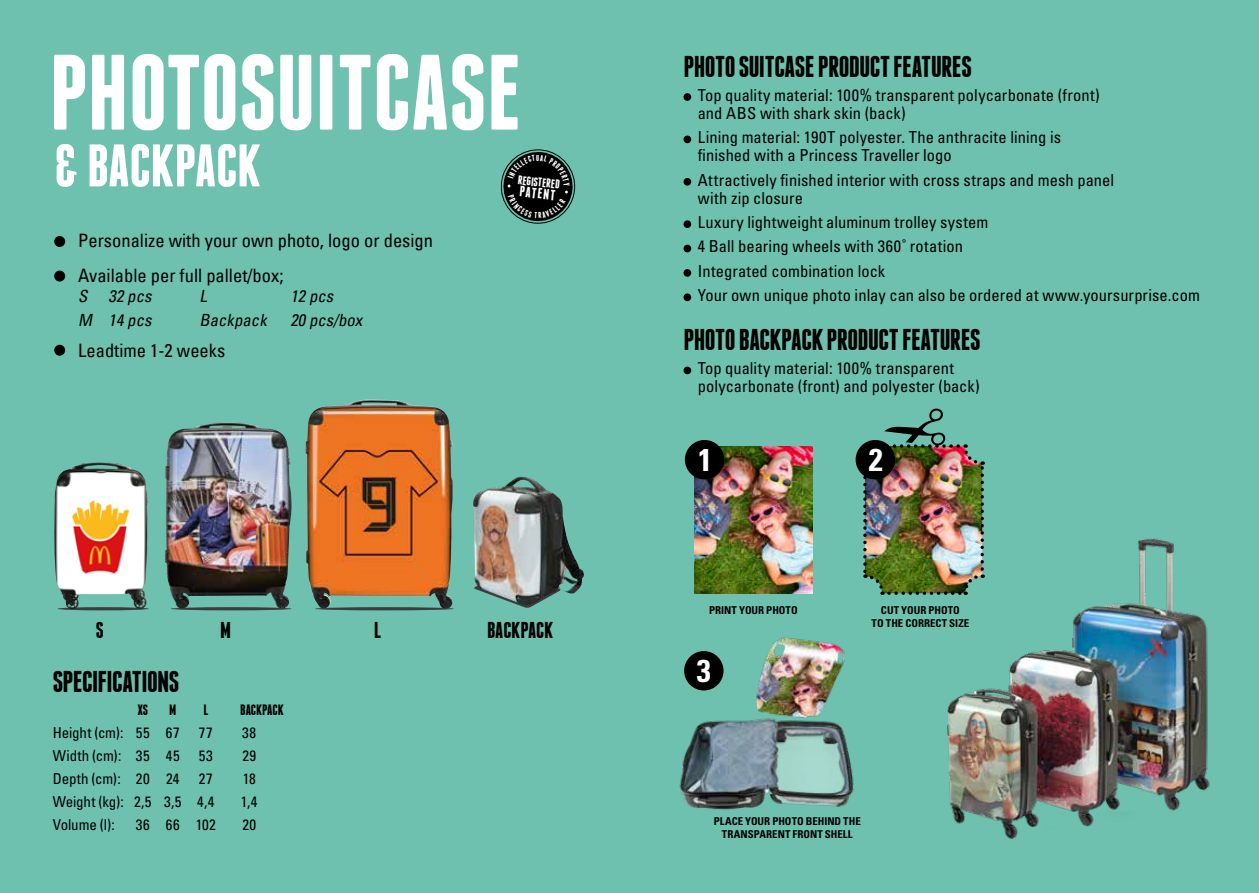
<style>
.page{position:relative;width:1259px;height:893px;background:#6dc1ae}
.page>*{position:absolute;margin:0;border:0;box-sizing:border-box;transform-origin:0 0}
.t1{font:700 60px "Franchise";letter-spacing:-.01em;color:#fff}
.t2{font:700 condensed 31.5px "Univers LT Std";color:#fff}
.t3{font:700 30px "Franchise";letter-spacing:-.02em;color:#000}
.t4{font:700 22.95px "Franchise";letter-spacing:-.01em;color:#000}
.t5{font:condensed 18.45px/34.3px "Univers LT";color:#000}
.t6{font:italic condensed 16.8px "Univers LT";color:#000}
.t7{font:condensed 16.5px/18px "Univers LT Std";letter-spacing:.005em;color:#000}
.t8{font:condensed 15px "Univers LT Std";letter-spacing:.005em;color:#000}
.t9{font:700 15px "Franchise";letter-spacing:-.005em;color:#000}
.t10{font:700 14.7px "Franchise";color:#fff}
.t11{font:700 12.45px "Franchise";color:#fff}
.t12{font:700 condensed 10.8px/13px "Univers LT Std";color:#000;text-align:center}
</style>
<div class="page">
<svg style="left:54px;top:54px;width:463px;height:76px"></svg>
<img style="left:473px;top:476px;width:111px;height:131px">
<hr style="left:315px;top:607px;width:139px;height:3px;background:#3c3c3b;border-radius:50%">
<img style="left:54px;top:462px;width:95px;height:148px">
<img style="left:165px;top:422px;width:127px;height:188px">
<img style="left:305px;top:400px;width:148px;height:209px">
<div style="left:54px;top:236px;width:11px;height:11px;background:#000;border-radius:50%"></div>
<div style="left:54px;top:271px;width:11px;height:11px;background:#000;border-radius:50%"></div>
<div style="left:54px;top:345px;width:11px;height:11px;background:#000;border-radius:50%"></div>
<div style="left:683px;top:93px;width:8px;height:8px;background:#000;border-radius:50%"></div>
<div style="left:683px;top:136px;width:8px;height:7px;background:#000;border-radius:50%"></div>
<div style="left:683px;top:178px;width:8px;height:8px;background:#000;border-radius:50%"></div>
<div style="left:683px;top:220px;width:8px;height:8px;background:#000;border-radius:50%"></div>
<div style="left:683px;top:245px;width:8px;height:7px;background:#000;border-radius:50%"></div>
<div style="left:683px;top:269px;width:8px;height:8px;background:#000;border-radius:50%"></div>
<div style="left:683px;top:293px;width:8px;height:8px;background:#000;border-radius:50%"></div>
<div style="left:683px;top:367px;width:8px;height:7px;background:#000;border-radius:50%"></div>
<img style="left:679px;top:637px;width:175px;height:173px">
<div style="left:684px;top:651px;width:39px;height:39px;background:#000;border-radius:50%"></div>
<img style="left:695px;top:446px;width:117px;height:147px">
<div style="left:855px;top:440px;width:40px;height:39px;background:#000;border-radius:50%"></div>
<div style="left:685px;top:440px;width:39px;height:39px;background:#000;border-radius:50%"></div>
<img style="left:947px;top:538px;width:263px;height:301px">
<img style="left:863px;top:440px;width:121px;height:155px">
<svg style="left:500px;top:149px;width:76px;height:75px"></svg>
<h1 class="t1" style="left:54px;top:137px;width:208px">&amp; BACKPACK</h1>
<p class="t5" style="left:78px;top:223px;width:356px">Personalize with your own photo, logo or design<br>Available per full pallet/box;</p>
<p class="t6" style="left:78px;top:285px;width:78px">S 32 pcs</p>
<p class="t6" style="left:199px;top:285px;width:13px">L</p>
<p class="t6" style="left:290px;top:285px;width:48px">12 pcs</p>
<p class="t6" style="left:78px;top:309px;width:78px">M 14 pcs</p>
<p class="t6" style="left:199px;top:309px;width:168px">Backpack 20 pcs/box</p>
<p class="t5" style="left:78px;top:333px;width:149px">Leadtime 1-2 weeks</p>
<p class="t11" style="left:518px;top:174px;width:44px;rotate:6deg">REGISTERED</p>
<p class="t10" style="left:520px;top:184px;width:37px;rotate:6deg">PATENT</p>
<h3 class="t4" style="left:96px;top:620px;width:10px">S</h3>
<h3 class="t4" style="left:220px;top:620px;width:12px">M</h3>
<h3 class="t4" style="left:374px;top:620px;width:9px">L</h3>
<h3 class="t4" style="left:487px;top:620px;width:68px">BACKPACK</h3>
<h3 class="t3" style="left:53px;top:668px;width:128px">SPECIFICATIONS</h3>
<p class="t9" style="left:137px;top:703px;width:12px">XS</p>
<p class="t9" style="left:169px;top:703px;width:9px">M</p>
<p class="t9" style="left:203px;top:703px;width:6px">L</p>
<p class="t9" style="left:240px;top:703px;width:45px">BACKPACK</p>
<p class="t8" style="left:53px;top:723px;width:129px">Height (cm): 55 67</p>
<p class="t8" style="left:199px;top:723px;width:15px">77</p>
<p class="t8" style="left:242px;top:723px;width:15px">38</p>
<p class="t8" style="left:53px;top:746px;width:129px">Width (cm): 35 45</p>
<p class="t8" style="left:199px;top:746px;width:15px">53</p>
<p class="t8" style="left:242px;top:746px;width:15px">29</p>
<p class="t8" style="left:53px;top:769px;width:128px">Depth (cm): 20 24</p>
<p class="t8" style="left:199px;top:769px;width:15px">27</p>
<p class="t8" style="left:243px;top:769px;width:14px">18</p>
<p class="t8" style="left:53px;top:792px;width:163px">Weight (kg): 2,5 3,5 4,4</p>
<p class="t8" style="left:241px;top:792px;width:18px">1,4</p>
<p class="t8" style="left:53px;top:815px;width:64px">Volume (l):</p>
<p class="t8" style="left:136px;top:815px;width:82px">36 66 102</p>
<p class="t8" style="left:242px;top:815px;width:15px">20</p>
<h3 class="t3" style="left:683px;top:52px;width:290px">PHOTO SUITCASE PRODUCT FEATURES</h3>
<p class="t7" style="left:698px;top:86px;width:403px">Top quality material: 100% transparent polycarbonate (front) and ABS with shark skin (back)</p>
<p class="t7" style="left:698px;top:128px;width:365px">Lining material: 190T polyester. The anthracite lining is finished with a Princess Traveller logo</p>
<p class="t7" style="left:698px;top:171px;width:418px">Attractively finished interior with cross straps and mesh panel with zip closure</p>
<p class="t7" style="left:698px;top:210px;width:504px;line-height:24.5px">Luxury lightweight aluminum trolley system<br>4 Ball bearing wheels with 360˚ rotation<br>Integrated combination lock<br>Your own unique photo inlay can also be ordered at www.yoursurprise.com</p>
<h3 class="t3" style="left:683px;top:325px;width:299px">PHOTO BACKPACK PRODUCT FEATURES</h3>
<p class="t7" style="left:698px;top:359px;width:283px">Top quality material: 100% transparent polycarbonate (front) and polyester (back)</p>
<h2 class="t2" style="left:698px;top:440px;width:16px">1</h2>
<h2 class="t2" style="left:869px;top:440px;width:16px">2</h2>
<p class="t12" style="left:709px;top:604px;width:90px">PRINT YOUR PHOTO</p>
<p class="t12" style="left:871px;top:604px;width:99px">CUT YOUR PHOTO<br>TO THE CORRECT SIZE</p>
<h2 class="t2" style="left:697px;top:651px;width:16px">3</h2>
<p class="t12" style="left:714px;top:815px;width:148px">PLACE YOUR PHOTO BEHIND THE<br>TRANSPARENT FRONT SHELL</p>
</div>
